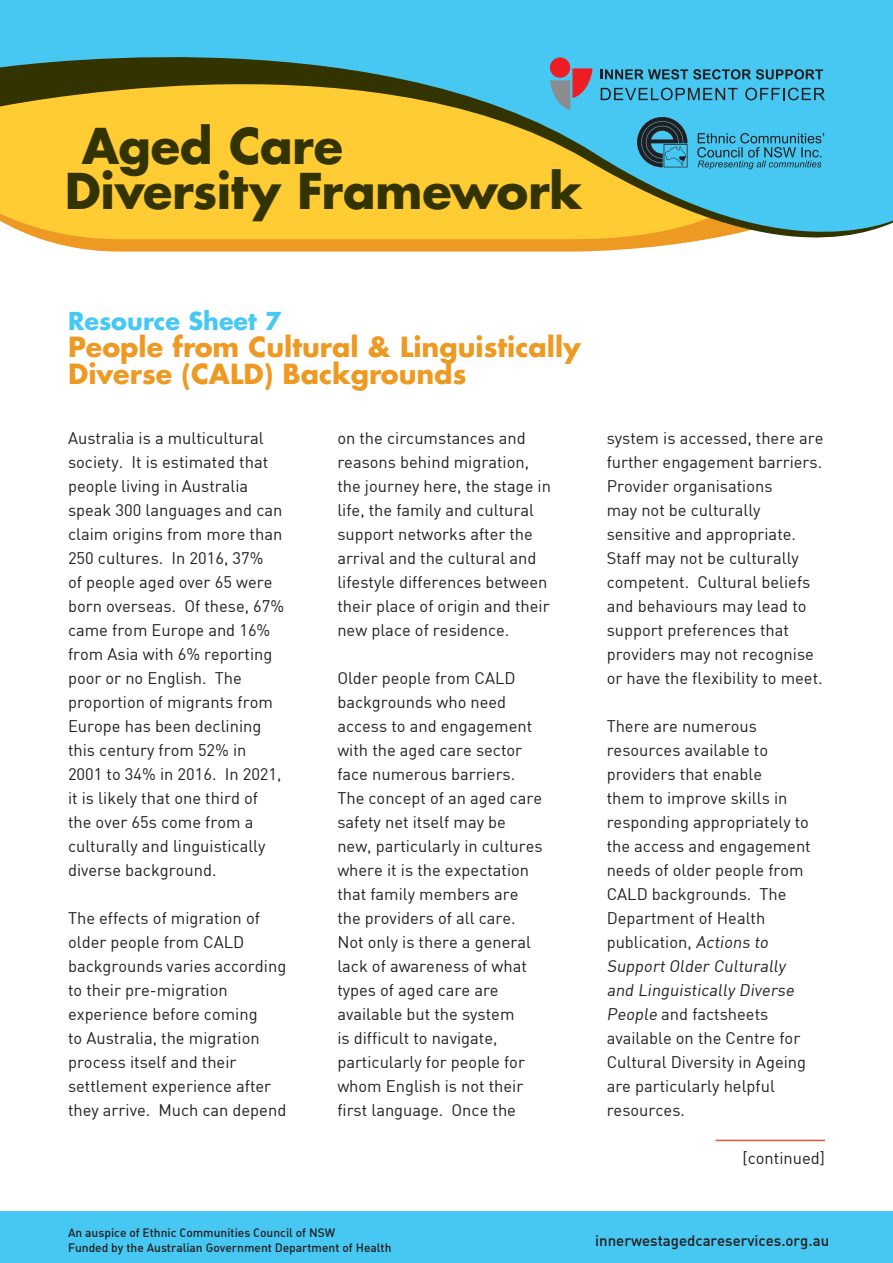
<style>
.page{position:relative;width:893px;height:1263px;background:#fff}
.page>*{position:absolute;margin:0;border:0;box-sizing:border-box;transform-origin:0 0}
.t1{font:700 48px/45px "Futura Std";letter-spacing:-.01em;color:#330}
.t2{font:700 27px/27px "Futura Std";color:#e92}
.t3{font:700 24px "Futura Std";color:#46c8f3}
.t4{font:16.5px/24px "DIN";color:#231f20}
.t5{font:15px "DIN Medium Alternate";color:#231f20}
.t6{font:12px/14.4px "DIN Medium Alternate";color:#231f20}
</style>
<div class="page">
<svg style="left:0;top:0;width:893px;height:252px;background:#9cbd88"></svg>
<div style="left:550px;top:57px;width:20px;height:21px;background:#ee1d23;border-radius:50%"></div>
<svg style="left:550px;top:68px;width:42px;height:42px;background:#8d8196"></svg>
<svg style="left:601px;top:69px;width:222px;height:11px;background:#37839d"></svg>
<svg style="left:601px;top:88px;width:137px;height:12px;background:#3a93b1"></svg>
<svg style="left:745px;top:88px;width:80px;height:12px"></svg>
<svg style="left:637px;top:117px;width:187px;height:52px;background:#3d9fc1"></svg>
<div style="left:0;top:1212px;width:893px;height:51px;background:#46c8f3"></div>
<hr style="left:715px;top:1140px;width:110px;height:1px;background:#e45333">
<h1 class="t1" style="left:65px;top:123px;width:519px;text-indent:17px">Aged Care<br>Diversity Framework</h1>
<h3 class="t3" style="left:68px;top:305px;width:215px">Resource Sheet 7</h3>
<h2 class="t2" style="left:68px;top:333px;width:514px">People from Cultural &amp; Linguistically<br>Diverse (CALD) Backgrounds</h2>
<p class="t4" style="left:68px;top:425px;width:218px">Australia is a multicultural society. It is estimated that people living in Australia speak 300 languages and can claim origins from more than<br>250 cultures. In 2016, 37%<br>of people aged over 65 were born overseas. Of these, 67% came from Europe and 16% from Asia with 6% reporting poor or no English. The proportion of migrants from<br>Europe has been declining this century from 52% in<br>2001 to 34% in 2016. In 2021, it is likely that one third of the over 65s come from a culturally and linguistically diverse background.</p>
<p class="t4" style="left:68px;top:905px;width:220px">The effects of migration of older people from CALD backgrounds varies according to their pre-migration experience before coming<br>to Australia, the migration process itself and their settlement experience after they arrive. Much can depend</p>
<p class="t4" style="left:337px;top:425px;width:215px">on the circumstances and reasons behind migration, the journey here, the stage in life, the family and cultural support networks after the arrival and the cultural and lifestyle differences between their place of origin and their new place of residence.</p>
<p class="t4" style="left:337px;top:666px;width:207px">Older people from CALD backgrounds who need access to and engagement with the aged care sector face numerous barriers.<br>The concept of an aged care safety net itself may be new, particularly in cultures where it is the expectation that family members are the providers of all care.<br>Not only is there a general lack of awareness of what types of aged care are available but the system<br>is difficult to navigate, particularly for people for whom English is not their first language. Once the</p>
<p class="t4" style="left:607px;top:426px;width:218px">system is accessed, there are further engagement barriers.<br>Provider organisations<br>may not be culturally sensitive and appropriate.<br>Staff may not be culturally competent. Cultural beliefs and behaviours may lead to support preferences that providers may not recognise or have the flexibility to meet.</p>
<p class="t4" style="left:607px;top:714px;width:206px">There are numerous resources available to providers that enable<br>them to improve skills in responding appropriately to the access and engagement needs of older people from<br>CALD backgrounds. The<br>Department of Health publication, Actions to<br>Support Older Culturally and Linguistically Diverse<br>People and factsheets available on the Centre for<br>Cultural Diversity in Ageing are particularly helpful resources.</p>
<p class="t4" style="left:743px;top:1145px;width:84px">[continued]</p>
<p class="t6" style="left:68px;top:1225px;width:325px">An auspice of Ethnic Communities Council of NSW<br>Funded by the Australian Government Department of Health</p>
<p class="t5" style="left:595px;top:1231px;width:235px">innerwestagedcareservices.org.au</p>
</div>
